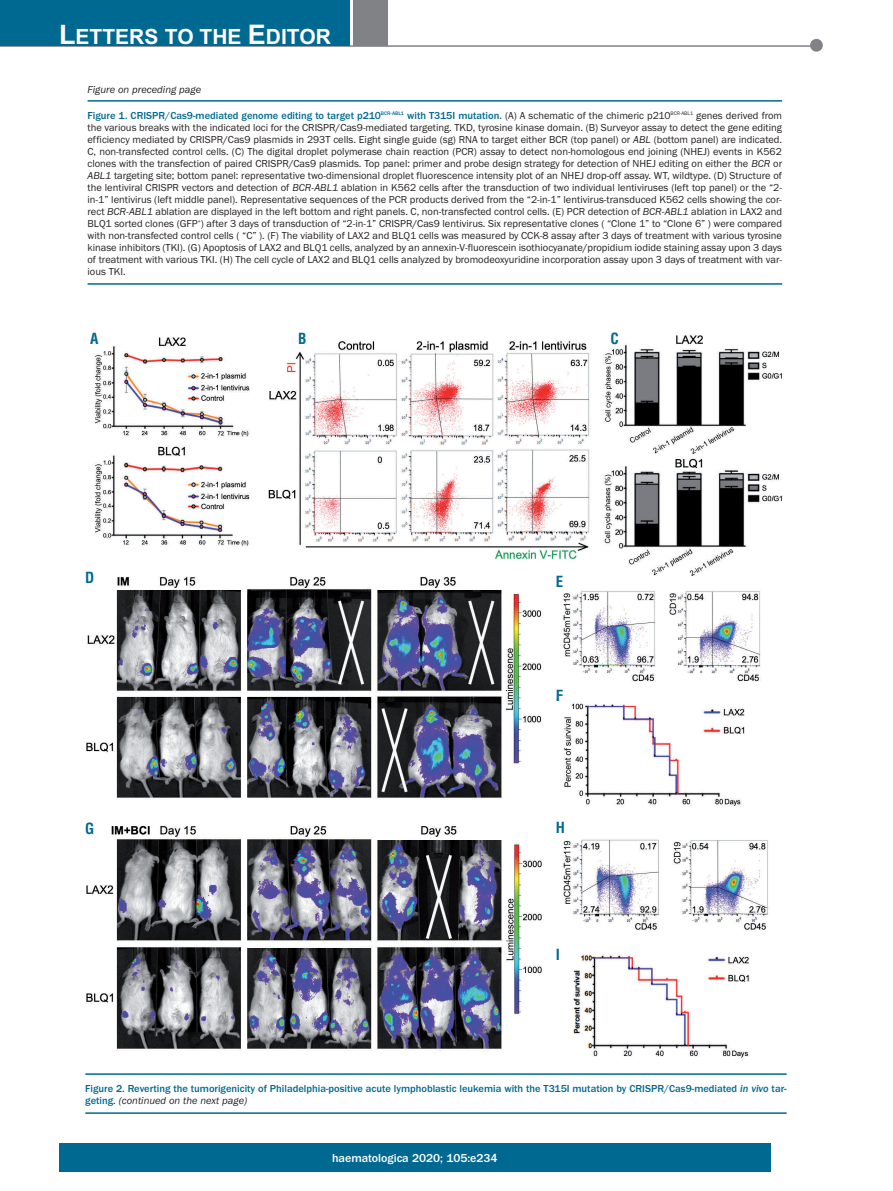
<style>
.page{position:relative;width:893px;height:1191px;background:#fff}
.page>*{position:absolute;margin:0;border:0;box-sizing:border-box;transform-origin:0 0}
.t1{font:700 21px "Arial";color:#fff}
.t2{font:700 condensed 15px "Helvetica";color:#006991}
.t3{font:500 12px "Franklin Gothic";color:#fff}
.t4{font:10.5px/12px "Franklin Gothic";color:#231f20;text-align:justify}
.t5{font:500 10.5px/12px "Franklin Gothic";color:#006991}
.t6{font:italic 10.5px "Franklin Gothic";color:#231f20}
.s1{font-size:27px}
.s2{font-weight:500;color:#006991}
.s3{font-style:italic}
.s4{font-weight:400;color:#231f20}
.s5{font-weight:400;font-style:italic;color:#231f20}
</style>
<div class="page">
<div style="left:59px;top:1143px;width:712px;height:28px;background:#006991"></div>
<hr style="left:0;top:45px;width:820px;height:2px;background:#808285">
<div style="left:810px;top:39px;width:13px;height:13px;background:#808285;border-radius:50%"></div>
<div style="left:354px;top:0;width:34px;height:45px;background:#808285"></div>
<div style="left:0;top:0;width:350px;height:45px;background:#006991"></div>
<hr style="left:88px;top:100px;width:694px;height:2px;background:#006991">
<hr style="left:88px;top:283px;width:694px;height:2px;background:#006991">
<img style="left:87px;top:335px;width:696px;height:724px">
<hr style="left:85px;top:1073px;width:702px;height:1px;background:#006991">
<hr style="left:85px;top:1112px;width:702px;height:1px;background:#006991">
<h1 class="t1" style="left:59px;top:25px;width:273px"><span class="s1">L</span>ETTERS TO THE <span class="s1">E</span>DITOR</h1>
<p class="t6" style="left:88px;top:84px;width:115px">Figure on preceding page</p>
<p class="t4" style="left:88px;top:109px;width:696px"><span class="s2">Figure 1. CRISPR/Cas9-mediated genome editing to target p210</span><sup>BCR-ABL1</sup> <span class="s2">with T315I mutation.</span> (A) A schematic of the chimeric p210<sup>BCR-ABL1</sup> genes derived from the various breaks with the indicated loci for the CRISPR/Cas9-mediated targeting. TKD, tyrosine kinase domain. (B) Surveyor assay to detect the gene editing efficiency mediated by CRISPR/Cas9 plasmids in 293T cells. Eight single guide (sg) RNA to target either BCR (top panel) or <span class="s3">ABL</span> (bottom panel) are indicated.<br>C, non-transfected control cells. (C) The digital droplet polymerase chain reaction (PCR) assay to detect non-homologous end joining (NHEJ) events in K562 clones with the transfection of paired CRISPR/Cas9 plasmids. Top panel: primer and probe design strategy for detection of NHEJ editing on either the <span class="s3">BCR</span> or <span class="s3">ABL1</span> targeting site; bottom panel: representative two-dimensional droplet fluorescence intensity plot of an NHEJ drop-off assay. WT, wildtype. (D) Structure of the lentiviral CRISPR vectors and detection of <span class="s3">BCR-ABL1</span> ablation in K562 cells after the transduction of two individual lentiviruses (left top panel) or the “2- in-1” lentivirus (left middle panel). Representative sequences of the PCR products derived from the “2-in-1” lentivirus-transduced K562 cells showing the cor&shy;rect <span class="s3">BCR-ABL1</span> ablation are displayed in the left bottom and right panels. C, non-transfected control cells. (E) PCR detection of <span class="s3">BCR-ABL1</span> ablation in LAX2 and BLQ1 sorted clones (GFP<sup>+</sup>) after 3 days of transduction of “2-in-1” CRISPR/Cas9 lentivirus. Six representative clones ( “Clone 1” to “Clone 6” ) were compared with non-transfected control cells ( “C” ). (F) The viability of LAX2 and BLQ1 cells was measured by CCK-8 assay after 3 days of treatment with various tyrosine kinase inhibitors (TKI). (G) Apoptosis of LAX2 and BLQ1 cells, analyzed by an annexin-V-fluorescein isothiocyanate/propidium iodide staining assay upon 3 days of treatment with various TKI. (H) The cell cycle of LAX2 and BLQ1 cells analyzed by bromodeoxyuridine incorporation assay upon 3 days of treatment with var&shy;ious TKI.</p>
<h2 class="t2" style="left:90px;top:330px;width:10px">A</h2>
<h2 class="t2" style="left:298px;top:330px;width:10px">B</h2>
<h2 class="t2" style="left:611px;top:330px;width:10px">C</h2>
<h2 class="t2" style="left:85px;top:568px;width:11px">D</h2>
<h2 class="t2" style="left:556px;top:573px;width:9px">E</h2>
<h2 class="t2" style="left:85px;top:819px;width:11px">G</h2>
<h2 class="t2" style="left:556px;top:686px;width:9px">F</h2>
<h2 class="t2" style="left:556px;top:819px;width:11px">H</h2>
<h2 class="t2" style="left:556px;top:946px;width:6px">I</h2>
<p class="t5" style="left:85px;top:1082px;width:703px">Figure 2. Reverting the tumorigenicity of Philadelphia-positive acute lymphoblastic leukemia with the T315I mutation by CRISPR/Cas9-mediated <span class="s3">in vivo</span> tar&shy;geting<span class="s4">.</span> <span class="s5">(continued on the next page)</span></p>
<p class="t3" style="left:332px;top:1150px;width:167px">haematologica 2020; 105:e234</p>
</div>
